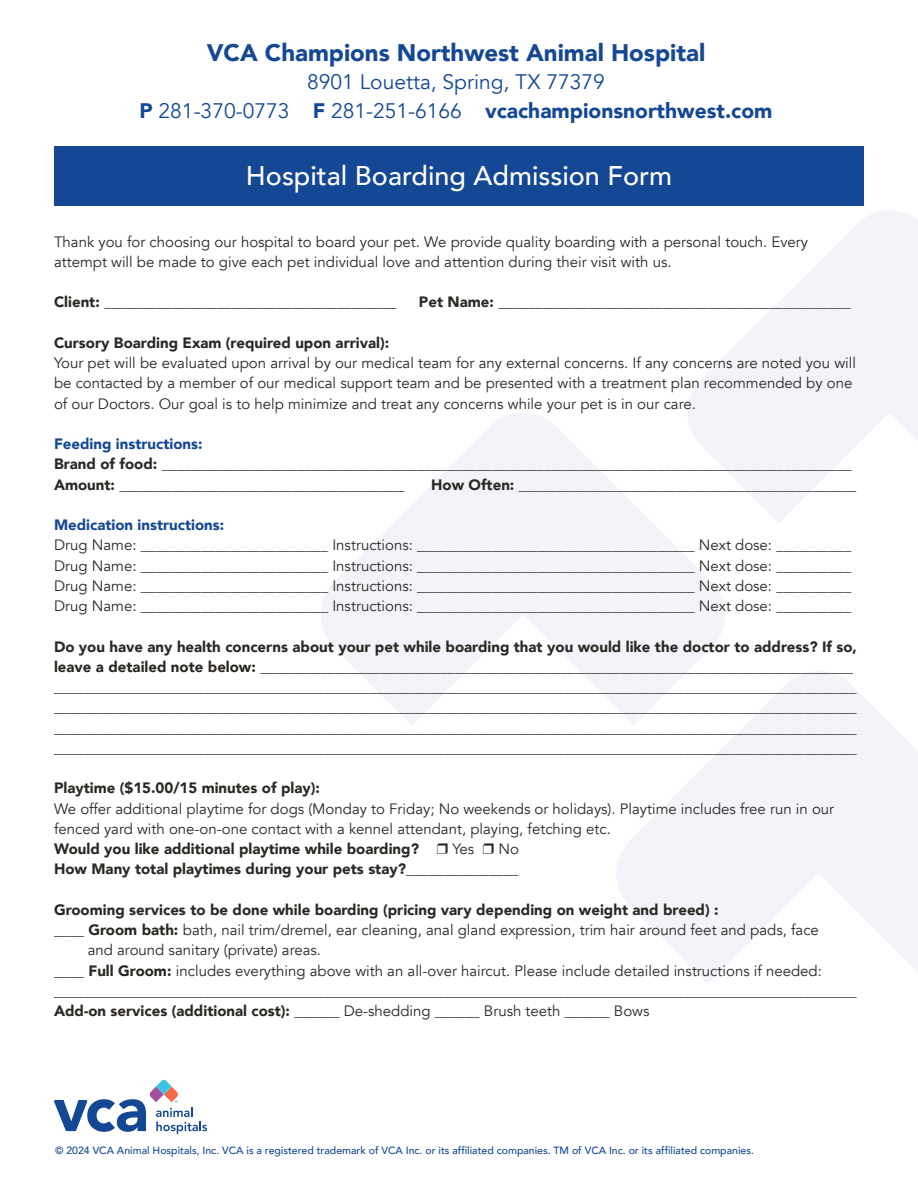
<style>
.page{position:relative;width:918px;height:1188px;background:#fff}
.page>*{position:absolute;margin:0;border:0;box-sizing:border-box;transform-origin:0 0}
.t1{font:500 27px "Avenir";color:#fff}
.t2{font:900 24px "Avenir";color:#144894}
.t3{font:21px/28.5px "Avenir";color:#144894;text-align:center}
.t4{font:15px/20.2px "Avenir";color:#2b2824}
.t5{font:900 15px/20.2px "Avenir";color:#2b2824}
.t6{font:900 15px "Avenir";color:#144894}
.t7{font:500 10.5px "Avenir";color:#144894}
.s1{font-weight:900}
.s2{color:#2b2924}
</style>
<div class="page">
<svg style="left:617px;top:671px;width:301px;height:312px;fill:#f3f4f9"></svg>
<svg style="left:321px;top:413px;width:409px;height:312px;fill:#f3f4f9"></svg>
<svg style="left:683px;top:211px;width:235px;height:313px;fill:#f3f4f9"></svg>
<svg style="left:54px;top:1080px;width:153px;height:54px"></svg>
<div style="left:54px;top:146px;width:810px;height:60px;background:#144894"></div>
<h2 class="t2" style="left:207px;top:32px;width:500px">VCA Champions Northwest Animal Hospital</h2>
<h3 class="t3" style="left:140px;top:68px;width:634px">8901 Louetta, Spring, TX 77379<br><span class="s1">P</span> 281-370-0773 <span class="s1">F</span> 281-251-6166 <span class="s1">vcachampionsnorthwest.com</span></h3>
<h1 class="t1" style="left:246px;top:152px;width:428px">Hospital Boarding Admission Form</h1>
<p class="t4" style="left:54px;top:232px;width:756px">Thank you for choosing our hospital to board your pet. We provide quality boarding with a personal touch. Every attempt will be made to give each pet individual love and attention during their visit with us.</p>
<p class="t5" style="left:54px;top:292px;width:344px">Client: _______________________________________</p>
<p class="t5" style="left:419px;top:292px;width:433px">Pet Name: _______________________________________________</p>
<p class="t5" style="left:54px;top:332px;width:337px">Cursory Boarding Exam (required upon arrival):</p>
<p class="t4" style="left:54px;top:353px;width:804px">Your pet will be evaluated upon arrival by our medical team for any external concerns. If any concerns are noted you will be contacted by a member of our medical support team and be presented with a treatment plan recommended by one of our Doctors. Our goal is to help minimize and treat any concerns while your pet is in our care.</p>
<p class="t6" style="left:54px;top:431px;width:150px">Feeding instructions:</p>
<p class="t5" style="left:54px;top:454px;width:799px">Brand of food: ____________________________________________________________________________________________<br>Amount: ______________________________________</p>
<p class="t5" style="left:431px;top:474px;width:427px">How Often: _____________________________________________</p>
<p class="t6" style="left:54px;top:512px;width:172px">Medication instructions:</p>
<p class="t4" style="left:54px;top:535px;width:799px;text-align:justify">Drug Name: _________________________ Instructions: _____________________________________ Next dose: __________ Drug Name: _________________________ Instructions: _____________________________________ Next dose: __________ Drug Name: _________________________ Instructions: _____________________________________ Next dose: __________ Drug Name: _________________________ Instructions: _____________________________________ Next dose: __________</p>
<p class="t5" style="left:54px;top:636px;width:805px">Do you have any health concerns about your pet while boarding that you would like the doctor to address? If so, leave a detailed note below: _______________________________________________________________________________ ___________________________________________________________________________________________________________ ___________________________________________________________________________________________________________ ___________________________________________________________________________________________________________ ___________________________________________________________________________________________________________</p>
<p class="t5" style="left:54px;top:778px;width:268px">Playtime ($15.00/15 minutes of play):</p>
<p class="t4" style="left:54px;top:799px;width:782px">We offer additional playtime for dogs (Monday to Friday; No weekends or holidays). Playtime includes free run in our fenced yard with one-on-one contact with a kennel attendant, playing, fetching etc.<br><span class="s1">Would you like additional playtime while boarding?</span> <span class="s2">❒ Yes</span> <span class="s2">❒ No<br></span><span class="s1">How Many total playtimes during your pets stay?_______________</span></p>
<p class="t5" style="left:54px;top:899px;width:666px">Grooming services to be done while boarding (pricing vary depending on weight and breed) :</p>
<p class="t4" style="left:54px;top:920px;width:766px"><span class="s1">____ Groom bath:</span> bath, nail trim/dremel, ear cleaning, anal gland expression, trim hair around feet and pads, face</p>
<p class="t4" style="left:88px;top:940px;width:235px">and around sanitary (private) areas.</p>
<p class="t4" style="left:54px;top:961px;width:769px"><span class="s1">____ Full Groom:</span> includes everything above with an all-over haircut. Please include detailed instructions if needed:</p>
<p class="t5" style="left:54px;top:980px;width:804px">___________________________________________________________________________________________________________</p>
<p class="t4" style="left:54px;top:1001px;width:597px"><span class="s1">Add-on services (additional cost):</span> ______ De-shedding ______ Brush teeth ______ Bows</p>
<p class="t7" style="left:55px;top:1141px;width:700px">© 2024 VCA Animal Hospitals, Inc. VCA is a registered trademark of VCA Inc. or its affiliated companies. TM of VCA Inc. or its affiliated companies.</p>
</div>
